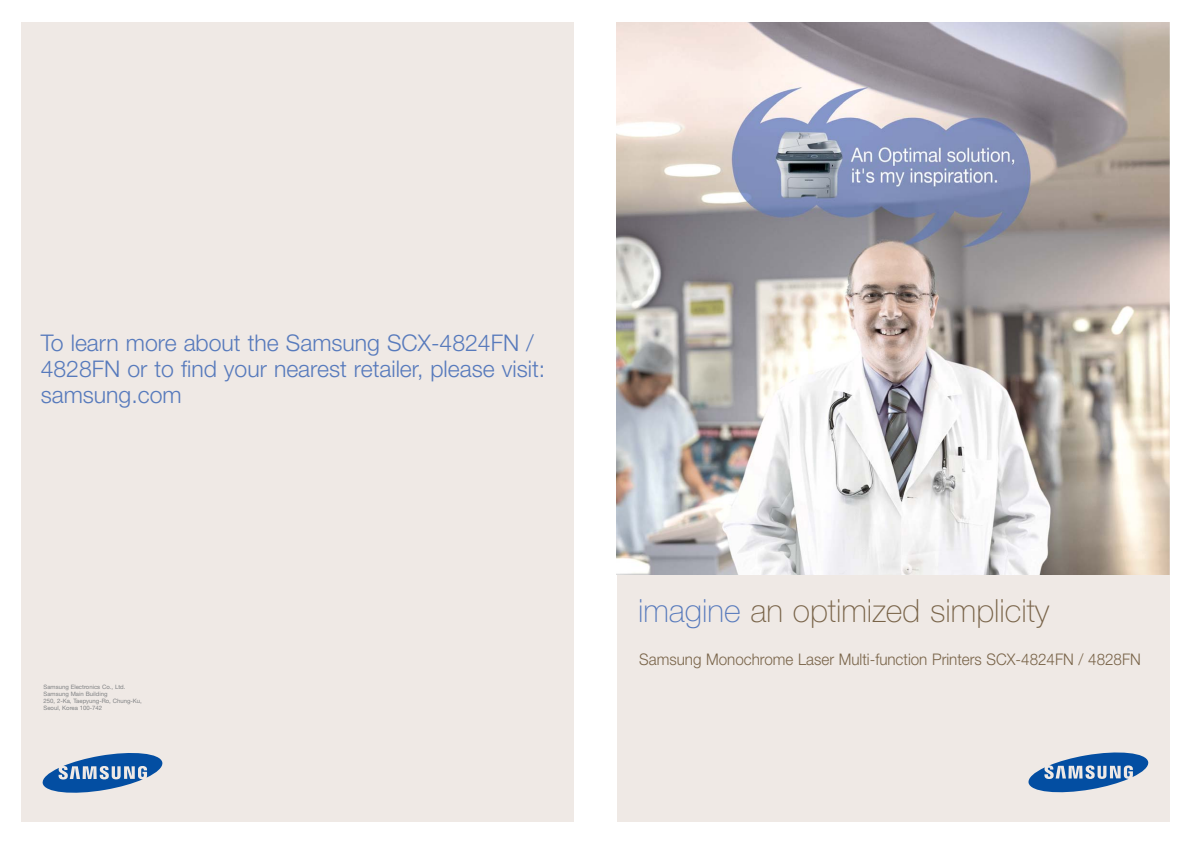
<style>
.page{position:relative;width:1191px;height:842px;background:#fff}
.page>*{position:absolute;margin:0;border:0;box-sizing:border-box;transform-origin:0 0}
.t1{font:100 32px "Helvetica Neue";color:#796449}
.t2{font:300 23px/26px "Helvetica Neue";color:#577abc}
.t3{font:300 16px "Helvetica Neue";color:#796449;scale:.95 1}
.t4{font:6px/7px "Helvetica Neue";color:#808284}
.s1{color:#577abc}
</style>
<div class="page">
<div style="left:617px;top:22px;width:552px;height:800px;background:#efe9e5"></div>
<img style="left:617px;top:22px;width:552px;height:553px">
<svg style="left:1028px;top:752px;width:121px;height:41px"></svg>
<div style="left:21px;top:22px;width:553px;height:800px;background:#efe9e5"></div>
<svg style="left:43px;top:753px;width:120px;height:40px"></svg>
<p class="t2" style="left:41px;top:332px;width:506px">To learn more about the Samsung SCX-4824FN /<br>4828FN or to find your nearest retailer, please visit: samsung.com</p>
<p class="t4" style="left:44px;top:683px;width:100px">Samsung Electronics Co., Ltd.<br>Samsung Main Building<br>250, 2-Ka, Taepyung-Ro, Chung-Ku,<br>Seoul, Korea 100-742</p>
<h1 class="t1" style="left:638px;top:599px;width:413px"><span class="s1">imagine</span> an optimized simplicity</h1>
<p class="t3" style="left:639px;top:654px;width:529px">Samsung Monochrome Laser Multi-function Printers SCX-4824FN / 4828FN</p>
</div>
